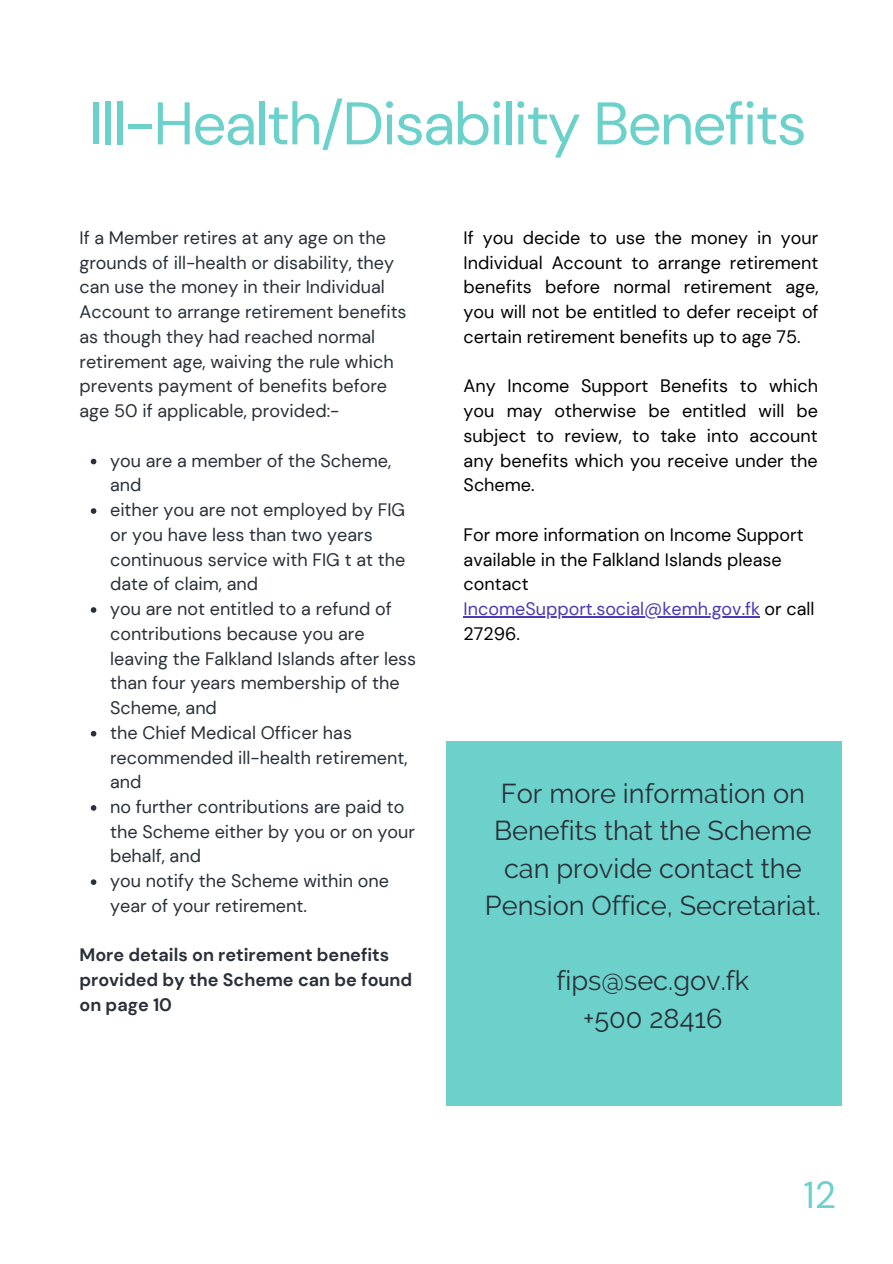
<style>
.page{position:relative;width:893px;height:1264px;background:#fff}
.page>*{position:absolute;margin:0;border:0;box-sizing:border-box;transform-origin:0 0}
.t1{font:60px "DM Sans";letter-spacing:-.03em;color:#6cd1cb}
.t2{font:37.5px "DM Sans";color:#6cd1cb}
.t3{font:27.15px/37.5px "Raleway";color:#293039;text-align:center}
.t4{font:18px/24.8px "DM Sans";color:#293039}
.t5{font:18px/24.8px "DM Sans";color:#000;text-align:justify}
.t6{font:700 18px/24.8px "DM Sans";color:#293039}
.s1{color:#4b39b5}
</style>
<div class="page">
<svg style="left:91px;top:459px;width:5px;height:5px"></svg>
<svg style="left:91px;top:508px;width:5px;height:6px"></svg>
<svg style="left:91px;top:607px;width:5px;height:6px"></svg>
<svg style="left:91px;top:731px;width:5px;height:5px"></svg>
<svg style="left:91px;top:805px;width:5px;height:5px"></svg>
<svg style="left:91px;top:879px;width:5px;height:6px"></svg>
<div style="left:446px;top:741px;width:396px;height:364px;background:#6cd1cb"></div>
<hr style="left:463px;top:616px;width:297px;height:1px;background:#4b39b5">
<h1 class="t1" style="left:89px;top:85px;width:719px">Ill-Health/Disability Benefits</h1>
<p class="t4" style="left:79px;top:225px;width:328px">If a Member retires at any age on the grounds of ill-health or disability, they can use the money in their Individual Account to arrange retirement benefits as though they had reached normal retirement age, waiving the rule which prevents payment of benefits before age 50 if applicable, provided:-</p>
<p class="t4" style="left:110px;top:448px;width:307px">you are a member of the Scheme, and<br>either you are not employed by FIG or you have less than two years continuous service with FIG t at the date of claim, and<br>you are not entitled to a refund of contributions because you are leaving the Falkland Islands after less than four years membership of the<br>Scheme, and<br>the Chief Medical Officer has recommended ill-health retirement, and<br>no further contributions are paid to the Scheme either by you or on your behalf, and<br>you notify the Scheme within one year of your retirement.</p>
<p class="t6" style="left:79px;top:942px;width:334px">More details on retirement benefits provided by the Scheme can be found on page 10</p>
<p class="t5" style="left:463px;top:225px;width:356px">If you decide to use the money in your Individual Account to arrange retirement benefits before normal retirement age, you will not be entitled to defer receipt of certain retirement benefits up to age 75.</p>
<p class="t5" style="left:463px;top:374px;width:356px">Any Income Support Benefits to which you may otherwise be entitled will be subject to review, to take into account any benefits which you receive under the Scheme.</p>
<p class="t5" style="left:463px;top:522px;width:352px;text-align:left">For more information on Income Support available in the Falkland Islands please contact<br><span class="s1">IncomeSupport.social@kemh.gov.fk</span> or call<br>27296.</p>
<h3 class="t3" style="left:485px;top:774px;width:337px">For more information on<br>Benefits that the Scheme can provide contact the<br>Pension Office, Secretariat.</h3>
<h3 class="t3" style="left:556px;top:961px;width:194px">fips@sec.gov.fk +500 28416</h3>
<h2 class="t2" style="left:803px;top:1170px;width:34px">12</h2>
</div>
